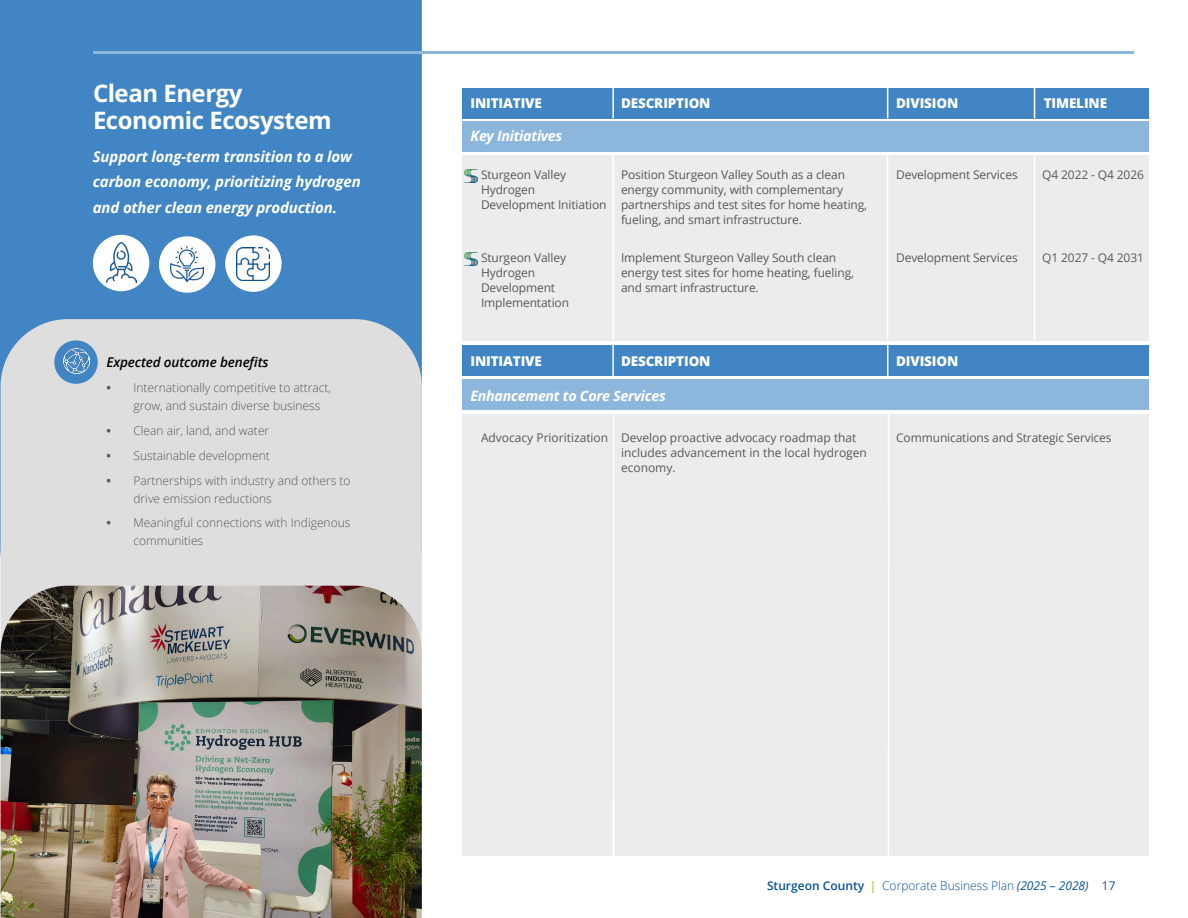
<style>
.page{position:relative;width:1188px;height:918px;background:#fff}
.page>*{position:absolute;margin:0;border:0;box-sizing:border-box;transform-origin:0 0}
.t1{font:700 24px/27px "Open Sans";letter-spacing:-.02em;color:#fff}
.t2{font:italic 700 15px/25.5px "Open Sans";letter-spacing:-.01em;color:#fff}
.t3{font:italic 700 14.25px "Open Sans";letter-spacing:-.02em;color:#fff}
.t4{font:800 13.5px "Open Sans";letter-spacing:-.01em;color:#fff}
.t5{font:italic 600 13.5px "Open Sans";letter-spacing:-.01em;color:#000}
.t6{font:12px/15px "Open Sans";letter-spacing:-.01em;color:#57585a}
.t7{font:300 12px/18px "Open Sans";color:#57585a}
.t8{font:300 12px "Open Sans";color:#095299}
.s1{font-weight:700}
.s2{font-weight:600}
.s3{font-family:"Myriad Pro";font-weight:600;color:#a6ce39}
.s4{font-weight:400;font-style:italic}
.s5{font-weight:400}
</style>
<div class="page">
<div style="left:0;top:0;width:422px;height:614px;background:#4185c4"></div>
<div style="left:1px;top:319px;width:421px;height:267px;background:#dedede"></div>
<div style="left:93px;top:235px;width:56px;height:56px;background:#fff;border-radius:50%"></div>
<div style="left:159px;top:236px;width:56px;height:57px;background:#fff;border-radius:50%"></div>
<img style="left:106px;top:242px;width:30px;height:40px">
<div style="left:54px;top:340px;width:44px;height:44px;background:#4185c4;border-radius:50%"></div>
<img style="left:1px;top:586px;width:421px;height:332px">
<img style="left:64px;top:348px;width:25px;height:26px">
<div style="left:462px;top:88px;width:687px;height:30px;background:#4185c4"></div>
<div style="left:462px;top:121px;width:687px;height:31px;background:#8db6dc"></div>
<div style="left:462px;top:155px;width:687px;height:185px;background:#ebeced"></div>
<div style="left:462px;top:379px;width:687px;height:31px;background:#8db6dc"></div>
<div style="left:462px;top:414px;width:687px;height:442px;background:#ebeced"></div>
<hr style="left:612px;top:88px;width:2px;height:30px;background:#fff">
<hr style="left:887px;top:88px;width:1px;height:30px;background:#fff">
<hr style="left:1034px;top:88px;width:1px;height:30px;background:#fff">
<hr style="left:612px;top:155px;width:2px;height:185px;background:#fff">
<hr style="left:887px;top:155px;width:1px;height:185px;background:#fff">
<hr style="left:1034px;top:155px;width:1px;height:185px;background:#fff">
<hr style="left:613px;top:412px;width:1px;height:444px;background:#fff">
<hr style="left:888px;top:412px;width:1px;height:444px;background:#fff">
<hr style="left:93px;top:51px;width:1041px;height:3px;background:#8db6dc">
<div style="left:225px;top:235px;width:57px;height:57px;background:#fff;border-radius:50%"></div>
<img style="left:171px;top:246px;width:33px;height:35px">
<img style="left:237px;top:247px;width:33px;height:33px">
<div style="left:462px;top:346px;width:687px;height:30px;background:#4185c4"></div>
<hr style="left:612px;top:344px;width:2px;height:33px;background:#fff">
<hr style="left:887px;top:345px;width:1px;height:32px;background:#fff">
<img style="left:464px;top:170px;width:14px;height:12px">
<img style="left:464px;top:253px;width:14px;height:12px">
<p class="t1" style="left:93px;top:80px;width:240px">Clean Energy<br>Economic Ecosystem</p>
<p class="t2" style="left:93px;top:143px;width:269px">Support long-term transition to a low carbon economy, prioritizing hydrogen and other clean energy production.</p>
<p class="t5" style="left:107px;top:353px;width:164px">Expected outcome benefits</p>
<p class="t7" style="left:134px;top:379px;width:199px;text-indent:-27px"><span class="s1">•</span> Internationally competitive to attract, grow, and sustain diverse business</p>
<p class="t7" style="left:107px;top:421px;width:164px"><span class="s1">•</span> Clean air, land, and water</p>
<p class="t7" style="left:107px;top:446px;width:165px"><span class="s1">•</span> Sustainable development</p>
<p class="t7" style="left:134px;top:471px;width:219px;text-indent:-27px"><span class="s1">•</span> Partnerships with industry and others to drive emission reductions</p>
<p class="t7" style="left:134px;top:514px;width:218px;text-indent:-27px"><span class="s1">•</span> Meaningful connections with Indigenous communities</p>
<p class="t4" style="left:471px;top:93px;width:73px">INITIATIVE</p>
<p class="t4" style="left:621px;top:93px;width:91px">DESCRIPTION</p>
<p class="t4" style="left:896px;top:93px;width:64px">DIVISION</p>
<p class="t4" style="left:1044px;top:93px;width:65px">TIMELINE</p>
<p class="t3" style="left:471px;top:126px;width:93px">Key Initiatives</p>
<p class="t6" style="left:481px;top:166px;width:127px">Sturgeon Valley<br>Hydrogen<br>Development Initiation</p>
<p class="t6" style="left:621px;top:166px;width:248px">Position Sturgeon Valley South as a clean energy community, with complementary partnerships and test sites for home heating, fueling, and smart infrastructure.</p>
<p class="t6" style="left:896px;top:166px;width:123px">Development Services</p>
<p class="t6" style="left:1042px;top:166px;width:103px">Q4 2022 - Q4 2026</p>
<p class="t6" style="left:481px;top:250px;width:90px">Sturgeon Valley<br>Hydrogen<br>Development<br>Implementation</p>
<p class="t6" style="left:621px;top:250px;width:235px">Implement Sturgeon Valley South clean energy test sites for home heating, fueling, and smart infrastructure.</p>
<p class="t6" style="left:896px;top:250px;width:123px">Development Services</p>
<p class="t6" style="left:1042px;top:250px;width:103px">Q1 2027 - Q4 2031</p>
<p class="t4" style="left:471px;top:350px;width:73px">INITIATIVE</p>
<p class="t4" style="left:621px;top:350px;width:91px">DESCRIPTION</p>
<p class="t4" style="left:896px;top:350px;width:64px">DIVISION</p>
<p class="t3" style="left:471px;top:385px;width:197px">Enhancement to Core Services</p>
<p class="t6" style="left:481px;top:430px;width:129px">Advocacy Prioritization</p>
<p class="t6" style="left:621px;top:430px;width:247px">Develop proactive advocacy roadmap that includes advancement in the local hydrogen economy.</p>
<p class="t6" style="left:896px;top:430px;width:217px">Communications and Strategic Services</p>
<p class="t8" style="left:767px;top:877px;width:350px"><span class="s2">Sturgeon County</span> <span class="s3">|</span> Corporate Business Plan <span class="s4">(2025 – 2028)</span> <span class="s5">17</span></p>
</div>
